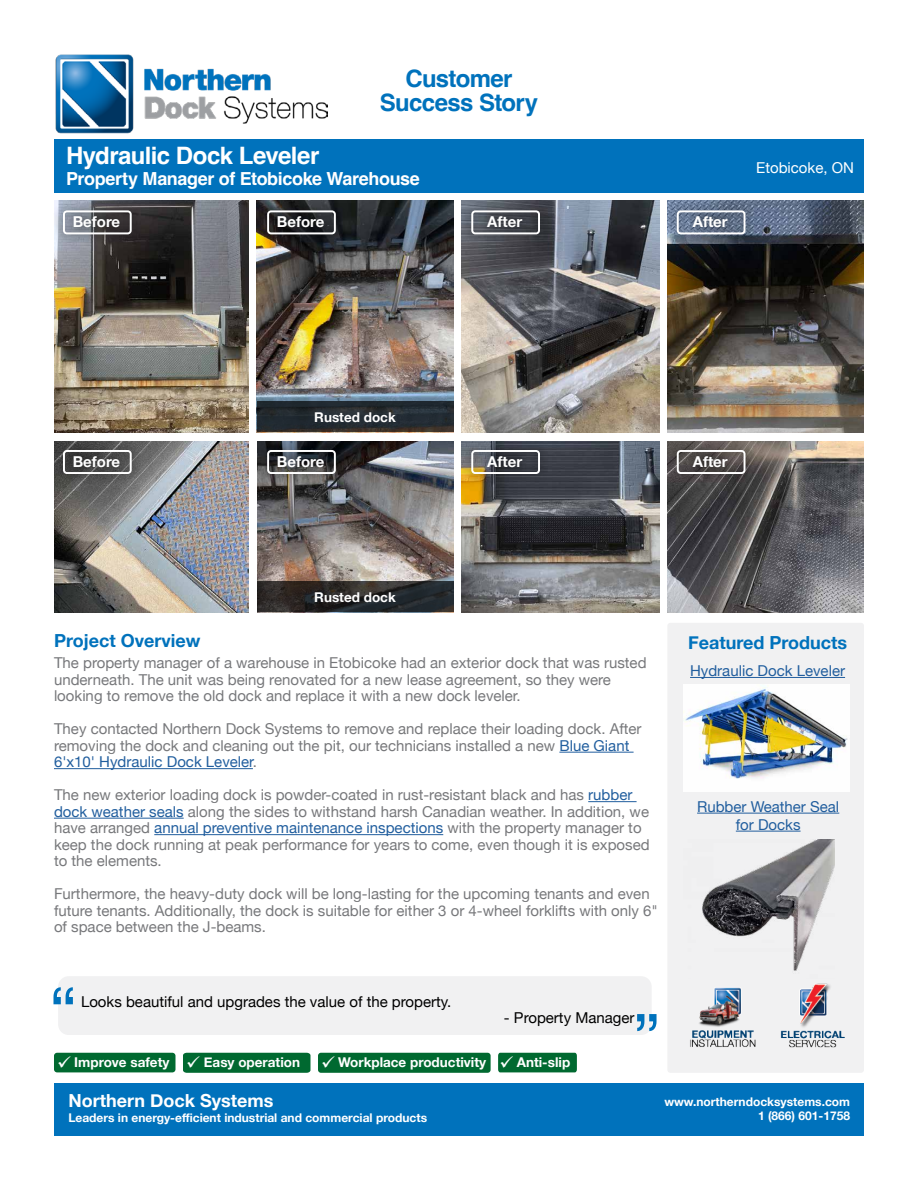
<style>
.page{position:relative;width:918px;height:1188px;background:#fff}
.page>*{position:absolute;margin:0;border:0;box-sizing:border-box;transform-origin:0 0}
.t1{font:66px "Helvetica Neue";color:#0072bc}
.t2{font:700 24px "Helvetica";letter-spacing:-.025em;color:#fff}
.t3{font:700 24px/24px "Helvetica";letter-spacing:-.03em;color:#0072bc;text-align:center}
.t4{font:700 18px "Helvetica";letter-spacing:-.02em;color:#fff}
.t5{font:700 18px "Helvetica Neue";color:#0072bc}
.t6{font:700 18px "Helvetica Neue";color:#fff}
.t7{font:15px/16.5px "Helvetica Neue";color:#77787b}
.t8{font:15px "Helvetica Neue";color:#000}
.t9{font:15px/18px "Helvetica Neue";color:#215e9e;text-align:center}
.t10{font:700 15px "Helvetica Neue";color:#fff}
.t11{font:15px "Helvetica Neue";color:#fff}
.t12{font:700 13.5px "Helvetica Neue";color:#fff}
.t13{font:700 12px/14.4px "Helvetica Neue";color:#fff;text-align:right}
.s1{color:#215e9e}
</style>
<div class="page">
<img style="left:54px;top:201px;width:194px;height:231px">
<img style="left:54px;top:441px;width:194px;height:171px">
<img style="left:257px;top:201px;width:196px;height:200px">
<img style="left:257px;top:441px;width:196px;height:140px">
<img style="left:462px;top:201px;width:197px;height:231px">
<img style="left:462px;top:441px;width:197px;height:171px">
<img style="left:668px;top:201px;width:196px;height:231px">
<img style="left:668px;top:441px;width:196px;height:171px">
<div style="left:667px;top:623px;width:197px;height:450px;background:#f1f1f2;border-radius:3px"></div>
<div style="left:54px;top:139px;width:810px;height:54px;background:#0072bc"></div>
<hr style="left:559px;top:752px;width:75px;height:1px;background:#215e9e">
<hr style="left:54px;top:768px;width:199px;height:1px;background:#215e9e">
<hr style="left:588px;top:801px;width:49px;height:1px;background:#215e9e">
<hr style="left:54px;top:818px;width:130px;height:1px;background:#215e9e">
<hr style="left:154px;top:834px;width:289px;height:1px;background:#215e9e">
<img style="left:55px;top:54px;width:273px;height:80px">
<div style="left:54px;top:1083px;width:810px;height:52px;background:#0072bc"></div>
<div style="left:54px;top:201px;width:88px;height:43px;background:#000;opacity:.75"></div>
<div style="left:63px;top:210px;width:69px;height:24px;border:2px solid #fff;border-radius:3px"></div>
<div style="left:54px;top:440px;width:88px;height:43px;background:#000;opacity:.75"></div>
<div style="left:63px;top:450px;width:69px;height:24px;border:2px solid #fff;border-radius:3px"></div>
<div style="left:667px;top:201px;width:88px;height:43px;background:#000;opacity:.75"></div>
<div style="left:677px;top:210px;width:69px;height:24px;border:2px solid #fff;border-radius:3px"></div>
<div style="left:461px;top:201px;width:88px;height:43px;background:#000;opacity:.75"></div>
<div style="left:471px;top:210px;width:69px;height:24px;border:2px solid #fff;border-radius:3px"></div>
<div style="left:461px;top:440px;width:88px;height:43px;background:#000;opacity:.75"></div>
<div style="left:471px;top:450px;width:69px;height:24px;border:2px solid #fff;border-radius:3px"></div>
<div style="left:258px;top:201px;width:88px;height:43px;background:#000;opacity:.75"></div>
<div style="left:267px;top:210px;width:69px;height:24px;border:2px solid #fff;border-radius:3px"></div>
<div style="left:258px;top:440px;width:88px;height:43px;background:#000;opacity:.75"></div>
<div style="left:267px;top:450px;width:69px;height:24px;border:2px solid #fff;border-radius:3px"></div>
<div style="left:667px;top:440px;width:88px;height:43px;background:#000;opacity:.75"></div>
<div style="left:677px;top:450px;width:69px;height:24px;border:2px solid #fff;border-radius:3px"></div>
<svg style="left:257px;top:401px;width:196px;height:31px;background:#262b30"></svg>
<svg style="left:257px;top:581px;width:196px;height:31px;background:#292929"></svg>
<img style="left:690px;top:987px;width:66px;height:60px">
<img style="left:780px;top:983px;width:65px;height:65px">
<hr style="left:690px;top:677px;width:155px;height:1px;background:#215e9e">
<hr style="left:697px;top:813px;width:142px;height:1px;background:#215e9e">
<hr style="left:736px;top:831px;width:65px;height:1px;background:#215e9e">
<img style="left:684px;top:685px;width:166px;height:106px">
<img style="left:702px;top:840px;width:133px;height:131px">
<div style="left:58px;top:976px;width:594px;height:59px;background:#f1f1f2;border-radius:10px"></div>
<div style="left:498px;top:1053px;width:79px;height:19px;background:#006930"></div>
<div style="left:318px;top:1053px;width:173px;height:20px;background:#006930;border-radius:3px"></div>
<div style="left:54px;top:1053px;width:121px;height:19px;background:#006930;border-radius:3px"></div>
<div style="left:183px;top:1053px;width:128px;height:20px;background:#006930"></div>
<h2 class="t3" style="left:380px;top:69px;width:160px">Customer<br>Success Story</h2>
<h2 class="t2" style="left:66px;top:140px;width:255px">Hydraulic Dock Leveler</h2>
<p class="t4" style="left:66px;top:167px;width:355px">Property Manager of Etobicoke Warehouse</p>
<p class="t10" style="left:73px;top:210px;width:49px">Before</p>
<p class="t10" style="left:277px;top:210px;width:49px">Before</p>
<p class="t10" style="left:487px;top:210px;width:36px">After</p>
<p class="t10" style="left:693px;top:210px;width:36px">After</p>
<p class="t11" style="left:756px;top:157px;width:99px">Etobicoke, ON</p>
<p class="t10" style="left:73px;top:449px;width:49px">Before</p>
<p class="t12" style="left:314px;top:406px;width:83px">Rusted dock</p>
<p class="t10" style="left:277px;top:449px;width:49px">Before</p>
<p class="t10" style="left:693px;top:449px;width:36px">After</p>
<p class="t10" style="left:487px;top:449px;width:36px">After</p>
<p class="t12" style="left:314px;top:586px;width:83px">Rusted dock</p>
<p class="t5" style="left:54px;top:626px;width:148px">Project Overview</p>
<p class="t5" style="left:688px;top:629px;width:161px">Featured Products</p>
<p class="t7" style="left:54px;top:655px;width:594px">The property manager of a warehouse in Etobicoke had an exterior dock that was rusted underneath. The unit was being renovated for a new lease agreement, so they were looking to remove the old dock and replace it with a new dock leveler.</p>
<p class="t7" style="left:54px;top:721px;width:589px">They contacted Northern Dock Systems to remove and replace their loading dock. After removing the dock and cleaning out the pit, our technicians installed a new <span class="s1">Blue Giant<br>6'x10' Hydraulic Dock Leveler</span>.</p>
<p class="t7" style="left:54px;top:787px;width:597px">The new exterior loading dock is powder-coated in rust-resistant black and has <span class="s1">rubber dock weather seals</span> along the sides to withstand harsh Canadian weather. In addition, we have arranged <span class="s1">annual preventive maintenance inspections</span> with the property manager to keep the dock running at peak performance for years to come, even though it is exposed to the elements.</p>
<p class="t7" style="left:54px;top:886px;width:605px">Furthermore, the heavy-duty dock will be long-lasting for the upcoming tenants and even future tenants. Additionally, the dock is suitable for either 3 or 4-wheel forklifts with only 6" of space between the J-beams.</p>
<h1 class="t1" style="left:49px;top:963px;width:30px">“</h1>
<p class="t8" style="left:81px;top:991px;width:372px">Looks beautiful and upgrades the value of the property.</p>
<p class="t8" style="left:504px;top:1007px;width:132px">- Property Manager</p>
<h1 class="t1" style="left:661px;top:1055px;width:30px;rotate:-180deg">“</h1>
<p class="t12" style="left:57px;top:1051px;width:515px">✓ Improve safety ✓ Easy operation ✓ Workplace productivity ✓ Anti-slip</p>
<p class="t9" style="left:690px;top:662px;width:157px">Hydraulic Dock Leveler</p>
<p class="t9" style="left:697px;top:798px;width:144px">Rubber Weather Seal for Docks</p>
<p class="t6" style="left:68px;top:1087px;width:207px">Northern Dock Systems</p>
<p class="t13" style="left:68px;top:1111px;width:360px">Leaders in energy-efficient industrial and commercial products</p>
<p class="t13" style="left:664px;top:1094px;width:187px">www.northerndocksystems.com<br>1 (866) 601-1758</p>
</div>
